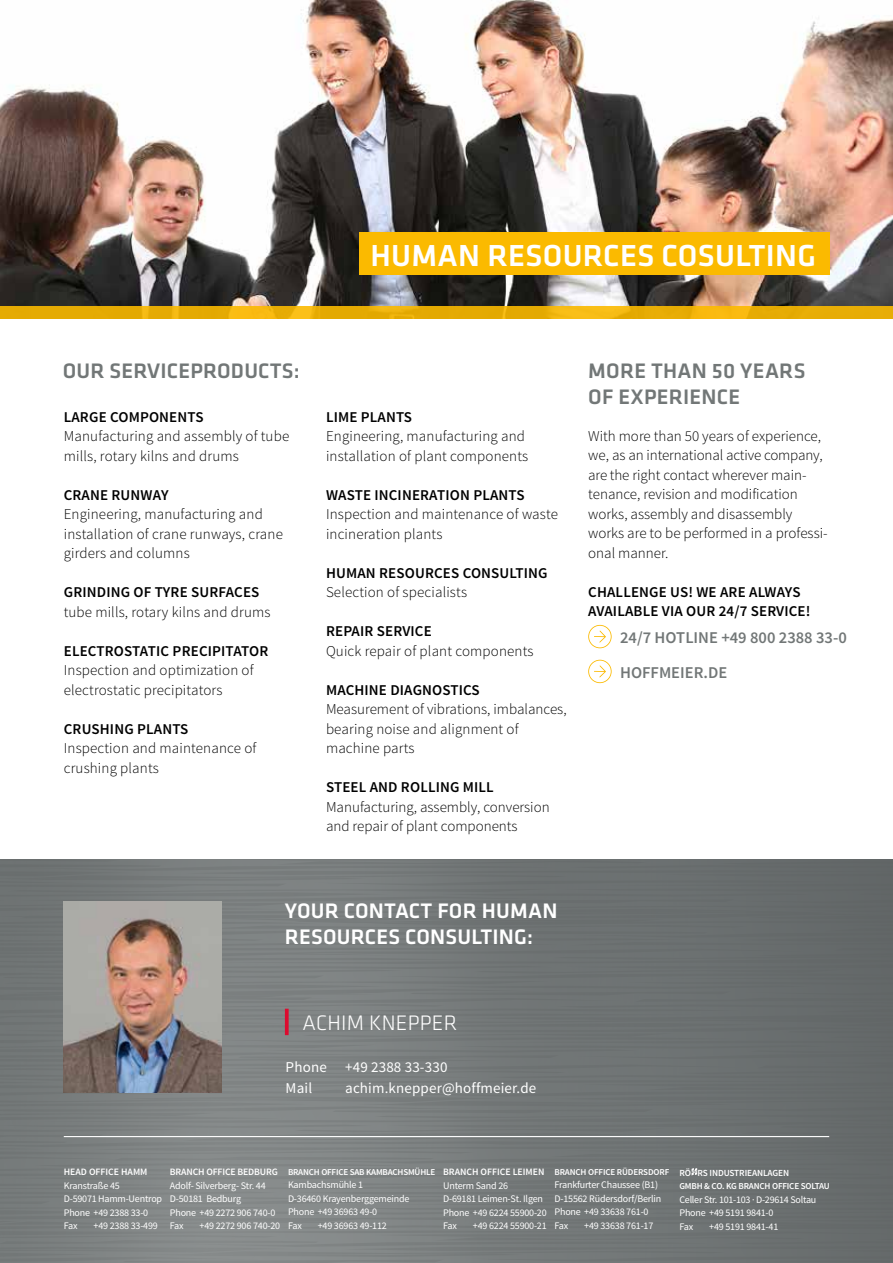
<style>
.page{position:relative;width:893px;height:1263px;background:#fff}
.page>*{position:absolute;margin:0;border:0;box-sizing:border-box;transform-origin:0 0}
.t1{font:500 31.5px "Klavika";letter-spacing:.01em;color:#fff}
.t2{font:500 21.75px/26.1px "Klavika";letter-spacing:.01em;color:#727777}
.t3{font:500 21.75px/26.1px "Klavika";letter-spacing:.01em;color:#fff}
.t4{font:300 21.75px "Klavika";letter-spacing:.01em;color:#fff}
.t5{font:600 16.5px "Source Sans Pro";color:#727777}
.t6{font:300 15px/19.5px "Source Sans Pro";letter-spacing:.01em;color:#000}
.t7{font:600 15px/19.5px "Source Sans Pro";letter-spacing:.01em;color:#000}
.t8{font:15px/21px "Source Sans Pro";letter-spacing:.01em;color:#fff}
.t9{font:10.05px/13.5px "Source Sans Pro";letter-spacing:-.02em;color:#fff}
.t10{font:600 9.75px "Source Sans Pro";color:#fff}
.t11{font:600 9.3px "Source Sans Pro";letter-spacing:-.015em;color:#fff}
.t12{font:600 9.15px "Source Sans Pro";letter-spacing:-.02em;color:#fff}
.t13{font:600 9px "Source Sans Pro";letter-spacing:-.02em;color:#fff}
</style>
<div class="page">
<img style="left:0;top:0;width:893px;height:306px">
<svg style="left:0;top:306px;width:893px;height:13px;background:#e9ae07"></svg>
<svg style="left:0;top:859px;width:893px;height:404px;background:#737878"></svg>
<hr style="left:64px;top:1136px;width:765px;height:1px;background:#fff">
<img style="left:64px;top:901px;width:157px;height:192px">
<svg style="left:285px;top:1009px;width:4px;height:26px"></svg>
<div style="left:359px;top:232px;width:470px;height:42px;background:#fbba00"></div>
<svg style="left:588px;top:660px;width:24px;height:23px"></svg>
<svg style="left:588px;top:625px;width:24px;height:23px"></svg>
<h1 class="t1" style="left:370px;top:238px;width:447px">HUMAN RESOURCES COSULTING</h1>
<h2 class="t2" style="left:63px;top:358px;width:239px">OUR SERVICEPRODUCTS:</h2>
<p class="t7" style="left:64px;top:407px;width:141px">LARGE COMPONENTS</p>
<p class="t6" style="left:64px;top:427px;width:227px">Manufacturing and assembly of tube mills, rotary kilns and drums</p>
<p class="t7" style="left:64px;top:485px;width:106px">CRANE RUNWAY</p>
<p class="t6" style="left:64px;top:505px;width:221px">Engineering, manufacturing and installation of crane runways, crane girders and columns</p>
<p class="t7" style="left:64px;top:583px;width:197px">GRINDING OF TYRE SURFACES</p>
<p class="t6" style="left:64px;top:602px;width:208px">tube mills, rotary kilns and drums</p>
<p class="t7" style="left:64px;top:641px;width:206px">ELECTROSTATIC PRECIPITATOR</p>
<p class="t6" style="left:64px;top:661px;width:191px">Inspection and optimization of electrostatic precipitators</p>
<p class="t7" style="left:64px;top:719px;width:126px">CRUSHING PLANTS</p>
<p class="t6" style="left:64px;top:739px;width:194px">Inspection and maintenance of crushing plants</p>
<p class="t7" style="left:326px;top:407px;width:88px">LIME PLANTS</p>
<p class="t6" style="left:326px;top:427px;width:204px">Engineering, manufacturing and installation of plant components</p>
<p class="t7" style="left:326px;top:485px;width:200px">WASTE INCINERATION PLANTS</p>
<p class="t6" style="left:326px;top:505px;width:234px">Inspection and maintenance of waste incineration plants</p>
<p class="t7" style="left:326px;top:563px;width:223px">HUMAN RESOURCES CONSULTING</p>
<p class="t6" style="left:326px;top:583px;width:143px">Selection of specialists</p>
<p class="t7" style="left:326px;top:622px;width:107px">REPAIR SERVICE</p>
<p class="t6" style="left:326px;top:641px;width:209px">Quick repair of plant components</p>
<p class="t7" style="left:326px;top:680px;width:155px">MACHINE DIAGNOSTICS</p>
<p class="t6" style="left:326px;top:700px;width:242px">Measurement of vibrations, imbalances, bearing noise and alignment of machine parts</p>
<p class="t7" style="left:326px;top:778px;width:169px">STEEL AND ROLLING MILL</p>
<p class="t6" style="left:326px;top:797px;width:225px">Manufacturing, assembly, conversion and repair of plant components</p>
<h2 class="t2" style="left:588px;top:358px;width:219px">MORE THAN 50 YEARS<br>OF EXPERIENCE</h2>
<p class="t6" style="left:588px;top:426px;width:241px">With more than 50 years of experience, we, as an international active company, are the right contact wherever main&shy;tenance, revision and modification works, assembly and disassembly works are to be performed in a professi&shy;onal manner.</p>
<p class="t7" style="left:588px;top:583px;width:224px">CHALLENGE US! WE ARE ALWAYS<br>AVAILABLE VIA OUR 24/7 SERVICE!</p>
<p class="t5" style="left:620px;top:627px;width:228px">24/7 HOTLINE +49 800 2388 33-0</p>
<p class="t5" style="left:620px;top:662px;width:109px">HOFFMEIER.DE</p>
<h2 class="t3" style="left:285px;top:898px;width:274px">YOUR CONTACT FOR HUMAN<br>RESOURCES CONSULTING:</h2>
<h2 class="t4" style="left:302px;top:1011px;width:156px">ACHIM KNEPPER</h2>
<p class="t8" style="left:286px;top:1056px;width:163px">Phone +49 2388 33-330<br>Mail</p>
<p class="t8" style="left:345px;top:1077px;width:193px">achim.knepper@hoffmeier.de</p>
<p class="t10" style="left:64px;top:1166px;width:85px">HEAD OFFICE HAMM</p>
<p class="t9" style="left:64px;top:1179px;width:100px">Kranstraße 45<br>D-59071 Hamm-Uentrop<br>Phone +49 2388 33-0<br>Fax</p>
<p class="t9" style="left:94px;top:1219px;width:66px">+49 2388 33-499</p>
<p class="t10" style="left:170px;top:1166px;width:110px">BRANCH OFFICE BEDBURG</p>
<p class="t9" style="left:170px;top:1179px;width:107px">Adolf- Silverberg- Str. 44<br>D-50181 Bedburg<br>Phone +49 2272 906 740-0<br>Fax</p>
<p class="t9" style="left:200px;top:1219px;width:82px">+49 2272 906 740-20</p>
<p class="t13" style="left:288px;top:1166px;width:149px">BRANCH OFFICE SAB KAMBACHSMÜHLE</p>
<p class="t9" style="left:288px;top:1178px;width:123px">Kambachsmühle 1<br>D-36460 Krayenberggemeinde<br>Phone +49 36963 49-0<br>Fax</p>
<p class="t9" style="left:318px;top:1219px;width:71px">+49 36963 49-112</p>
<p class="t10" style="left:443px;top:1166px;width:103px">BRANCH OFFICE LEIMEN</p>
<p class="t9" style="left:443px;top:1179px;width:105px">Unterm Sand 26<br>D-69181 Leimen-St. Ilgen<br>Phone +49 6224 55900-20<br>Fax</p>
<p class="t9" style="left:473px;top:1219px;width:75px">+49 6224 55900-21</p>
<p class="t13" style="left:554px;top:1166px;width:116px">BRANCH OFFICE RÜDERSDORF</p>
<p class="t9" style="left:554px;top:1178px;width:108px">Frankfurter Chaussee (B1)<br>D-15562 Rüdersdorf/Berlin<br>Phone +49 33638 761-0<br>Fax</p>
<p class="t9" style="left:584px;top:1219px;width:71px">+49 33638 761-17</p>
<p class="t11" style="left:679px;top:1166px;width:111px">RÖ RS INDUSTRIEANLAGEN</p>
<p class="t12" style="left:679px;top:1180px;width:152px">GMBH &amp; CO. KG BRANCH OFFICE SOLTAU</p>
<p class="t9" style="left:679px;top:1192px;width:138px">Celler Str. 101-103 · D-29614 Soltau<br>Phone +49 5191 9841-0<br>Fax</p>
<p class="t9" style="left:709px;top:1219px;width:71px">+49 5191 9841-41</p>
</div>
